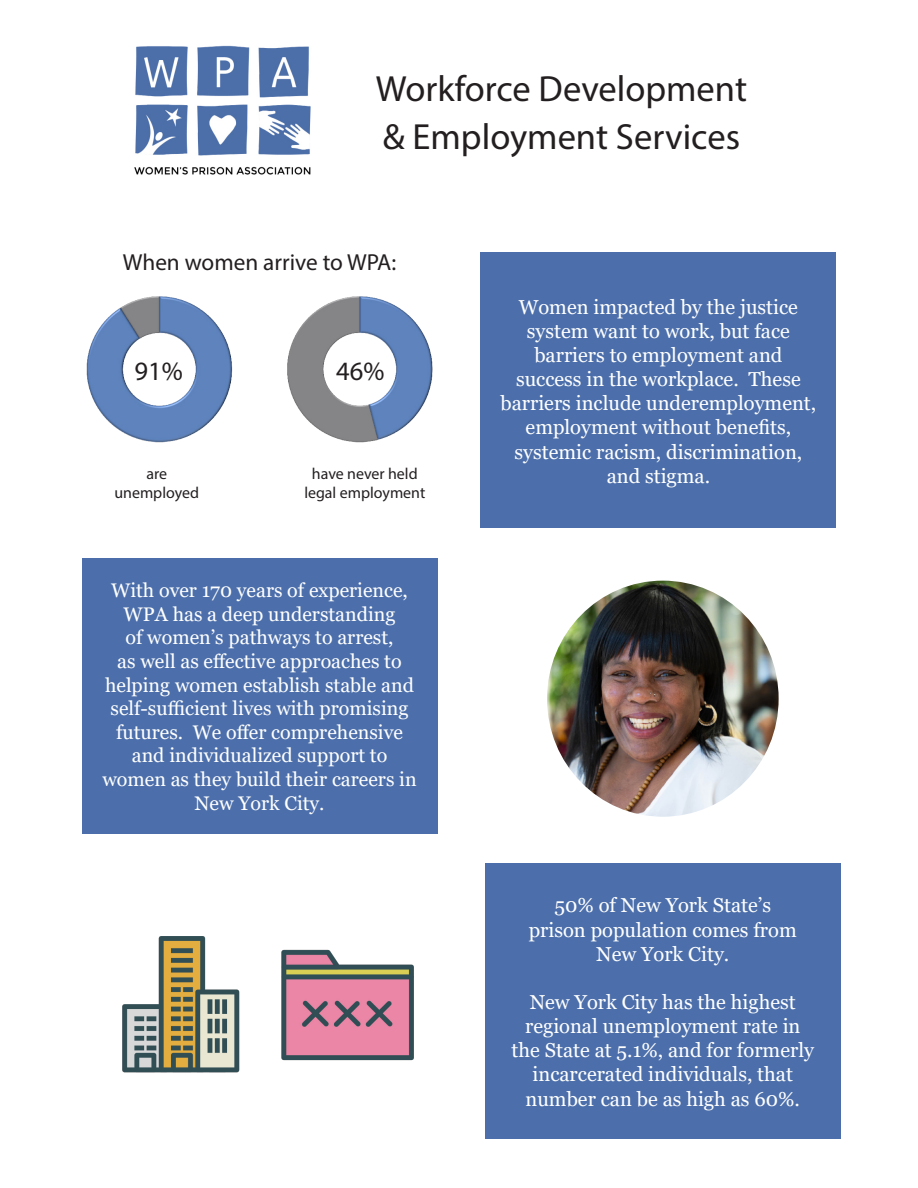
<style>
.page{position:relative;width:918px;height:1188px;background:#fff}
.page>*{position:absolute;margin:0;border:0;box-sizing:border-box;transform-origin:0 0}
.t1{font:36.45px "Myriad Pro";color:#231f20}
.t2{font:26.55px "Myriad Pro";color:#231f20}
.t3{font:23.25px "Myriad Pro";color:#231f20}
.t4{font:20.1px/24.2px "Georgia";color:#fff;text-align:center}
.t5{font:19.65px/23.5px "Georgia";color:#fff;text-align:center}
.t6{font:15.9px/19px "Myriad Pro";color:#231f20;text-align:center}
</style>
<div class="page">
<img style="left:134px;top:45px;width:177px;height:130px">
<div style="left:481px;top:253px;width:355px;height:275px;background:#4c6fab"></div>
<img style="left:287px;top:296px;width:146px;height:147px">
<img style="left:86px;top:296px;width:147px;height:147px">
<img style="left:547px;top:581px;width:232px;height:236px">
<div style="left:82px;top:558px;width:355px;height:275px;background:#4c6fab"></div>
<img style="left:122px;top:936px;width:118px;height:137px">
<img style="left:281px;top:949px;width:133px;height:112px">
<div style="left:485px;top:864px;width:355px;height:275px;background:#4c6fab"></div>
<p class="t1" style="left:376px;top:66px;width:373px">Workforce Development</p>
<p class="t1" style="left:383px;top:114px;width:359px">&amp; Employment Services</p>
<p class="t3" style="left:123px;top:248px;width:275px">When women arrive to WPA:</p>
<p class="t2" style="left:135px;top:355px;width:50px">91%</p>
<p class="t2" style="left:336px;top:355px;width:50px">46%</p>
<p class="t6" style="left:114px;top:464px;width:86px">are unemployed</p>
<p class="t6" style="left:304px;top:464px;width:122px">have never held legal employment</p>
<p class="t5" style="left:102px;top:579px;width:316px">With over 170 years of experience,<br>WPA has a deep understanding<br>of women’s pathways to arrest,<br>as well as effective approaches to helping women establish stable and self-sufficient lives with promising futures. We offer comprehensive and individualized support to women as they build their careers in<br>New York City.</p>
<p class="t4" style="left:500px;top:295px;width:317px">Women impacted by the justice system want to work, but face barriers to employment and success in the workplace. These barriers include underemployment, employment without benefits, systemic racism, discrimination, and stigma.</p>
<p class="t4" style="left:554px;top:894px;width:218px">50% of New York State’s</p>
<p class="t4" style="left:529px;top:918px;width:270px">prison population comes from</p>
<p class="t4" style="left:596px;top:942px;width:135px">New York City.</p>
<p class="t4" style="left:512px;top:990px;width:304px">New York City has the highest regional unemployment rate in the State at 5.1%, and for formerly incarcerated individuals, that number can be as high as 60%.</p>
</div>
